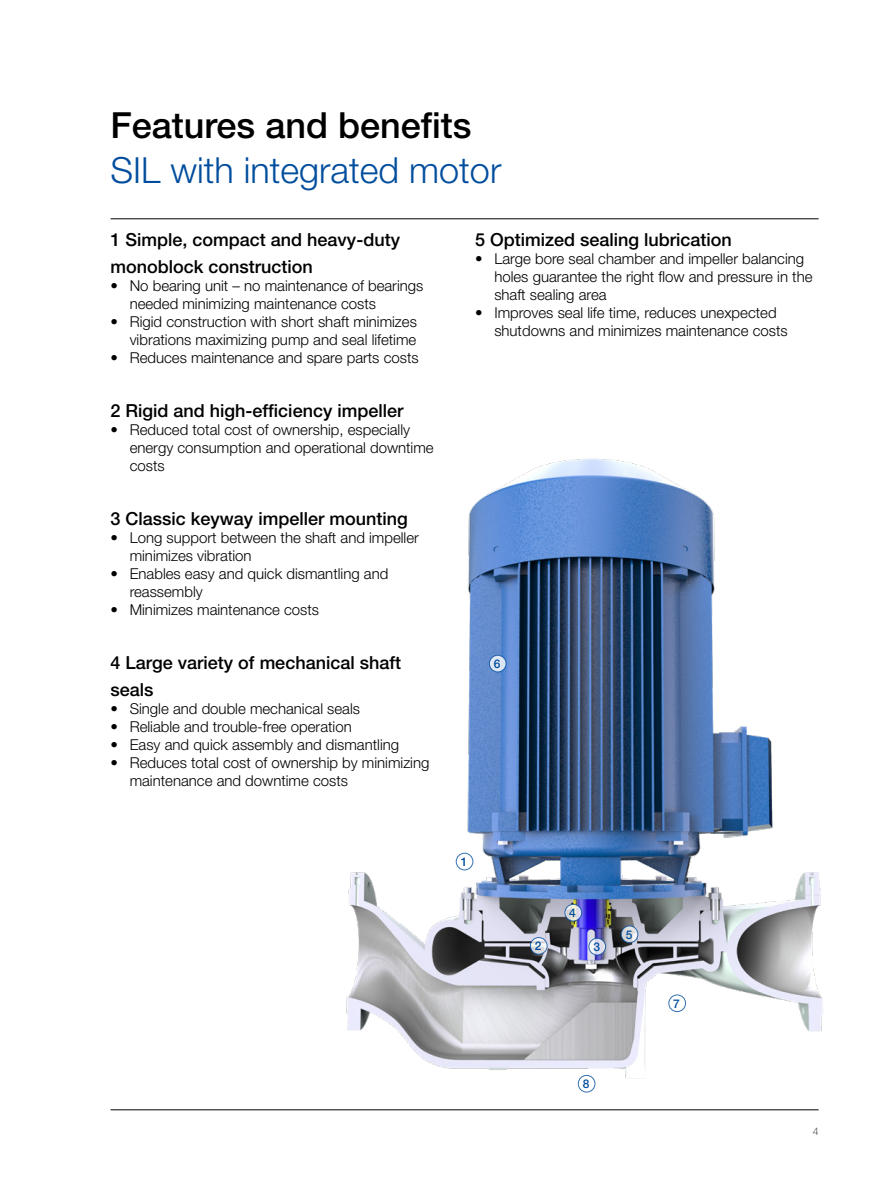
<style>
.page{position:relative;width:893px;height:1191px;background:#fff}
.page>*{position:absolute;margin:0;border:0;box-sizing:border-box;transform-origin:0 0}
.t1{font:300 36px "Helvetica Neue LT Pro";color:#004d9d}
.t2{font:500 36px "Helvetica Neue LT Pro";color:#000}
.Subtitle{font:500 18px/27px "Helvetica Neue LT Pro";color:#000}
.t3{font:300 15px/18px "Helvetica Neue LT Pro";color:#000}
.Part_number_in_circle{font:500 12px "Helvetica Neue LT Pro";color:#004d9d}
.t4{font:100 10.5px "Helvetica Neue LT Pro";color:#000}
</style>
<div class="page">
<hr style="left:111px;top:218px;width:708px;height:1px;background:#000">
<hr style="left:111px;top:1109px;width:708px;height:1px;background:#000">
<img style="left:325px;top:458px;width:498px;height:653px">
<div style="left:456px;top:853px;width:17px;height:17px;background:#fff;border-radius:50%"></div>
<div style="left:456px;top:853px;width:17px;height:17px;border:1px solid #004d9d;border-radius:50%"></div>
<svg style="left:621px;top:926px;width:17px;height:16px"></svg>
<div style="left:621px;top:925px;width:17px;height:18px;border:1px solid #004d9d;border-radius:50%"></div>
<svg style="left:565px;top:904px;width:17px;height:17px"></svg>
<div style="left:565px;top:904px;width:17px;height:17px;border:1px solid #004d9d;border-radius:50%"></div>
<svg style="left:489px;top:655px;width:17px;height:17px"></svg>
<div style="left:489px;top:655px;width:17px;height:17px;border:1px solid #004d9d;border-radius:50%"></div>
<div style="left:669px;top:995px;width:16px;height:16px;background:#fff;border-radius:50%"></div>
<div style="left:668px;top:994px;width:18px;height:18px;border:1px solid #004d9d;border-radius:50%"></div>
<svg style="left:589px;top:938px;width:17px;height:17px"></svg>
<div style="left:588px;top:938px;width:18px;height:17px;border:1px solid #004d9d;border-radius:50%"></div>
<svg style="left:530px;top:937px;width:17px;height:17px"></svg>
<div style="left:530px;top:937px;width:17px;height:17px;border:1px solid #004d9d;border-radius:50%"></div>
<div style="left:578px;top:1075px;width:17px;height:17px;background:#fff;border-radius:50%"></div>
<div style="left:578px;top:1075px;width:17px;height:17px;border:1px solid #004d9d;border-radius:50%"></div>
<p class="t2" style="left:111px;top:103px;width:362px">Features and benefits</p>
<p class="t1" style="left:111px;top:148px;width:392px">SIL with integrated motor</p>
<p class="Subtitle" style="left:111px;top:225px;width:291px">1 Simple, compact and heavy-duty monoblock construction</p>
<p class="t3" style="left:130px;top:276px;width:295px;text-indent:-19px">• No bearing unit – no maintenance of bearings needed minimizing maintenance costs</p>
<p class="t3" style="left:111px;top:312px;width:308px;text-align:right">• Rigid construction with short shaft minimizes vibrations maximizing pump and seal lifetime</p>
<p class="t3" style="left:111px;top:348px;width:310px">• Reduces maintenance and spare parts costs</p>
<p class="Subtitle" style="left:111px;top:396px;width:294px">2 Rigid and high-efficiency impeller</p>
<p class="t3" style="left:130px;top:420px;width:305px;text-indent:-19px">• Reduced total cost of ownership, especially energy consumption and operational downtime costs</p>
<p class="Subtitle" style="left:111px;top:504px;width:299px">3 Classic keyway impeller mounting</p>
<p class="t3" style="left:130px;top:528px;width:291px;text-indent:-19px">• Long support between the shaft and impeller minimizes vibration</p>
<p class="t3" style="left:130px;top:564px;width:260px;text-indent:-19px">• Enables easy and quick dismantling and reassembly</p>
<p class="t3" style="left:111px;top:600px;width:210px">• Minimizes maintenance costs</p>
<p class="Subtitle" style="left:111px;top:648px;width:292px">4 Large variety of mechanical shaft seals</p>
<p class="t3" style="left:111px;top:699px;width:251px">• Single and double mechanical seals</p>
<p class="t3" style="left:111px;top:717px;width:243px">• Reliable and trouble-free operation</p>
<p class="t3" style="left:111px;top:735px;width:290px">• Easy and quick assembly and dismantling</p>
<p class="t3" style="left:130px;top:753px;width:301px;text-indent:-19px">• Reduces total cost of ownership by minimizing maintenance and downtime costs</p>
<p class="Subtitle" style="left:475px;top:225px;width:258px">5 Optimized sealing lubrication</p>
<p class="t3" style="left:494px;top:249px;width:320px;text-indent:-19px">• Large bore seal chamber and impeller balancing holes guarantee the right flow and pressure in the shaft sealing area</p>
<p class="t3" style="left:494px;top:303px;width:295px;text-indent:-19px">• Improves seal life time, reduces unexpected shutdowns and minimizes maintenance costs</p>
<p class="Part_number_in_circle" style="left:494px;top:656px;width:8px">6</p>
<p class="Part_number_in_circle" style="left:461px;top:854px;width:8px">1</p>
<p class="Part_number_in_circle" style="left:569px;top:905px;width:8px">4</p>
<p class="Part_number_in_circle" style="left:535px;top:938px;width:8px">2</p>
<p class="Part_number_in_circle" style="left:594px;top:939px;width:8px">3</p>
<p class="Part_number_in_circle" style="left:626px;top:927px;width:8px">5</p>
<p class="Part_number_in_circle" style="left:673px;top:996px;width:8px">7</p>
<p class="Part_number_in_circle" style="left:583px;top:1076px;width:8px">8</p>
<p class="t4" style="left:813px;top:1124px;width:7px">4</p>
</div>
